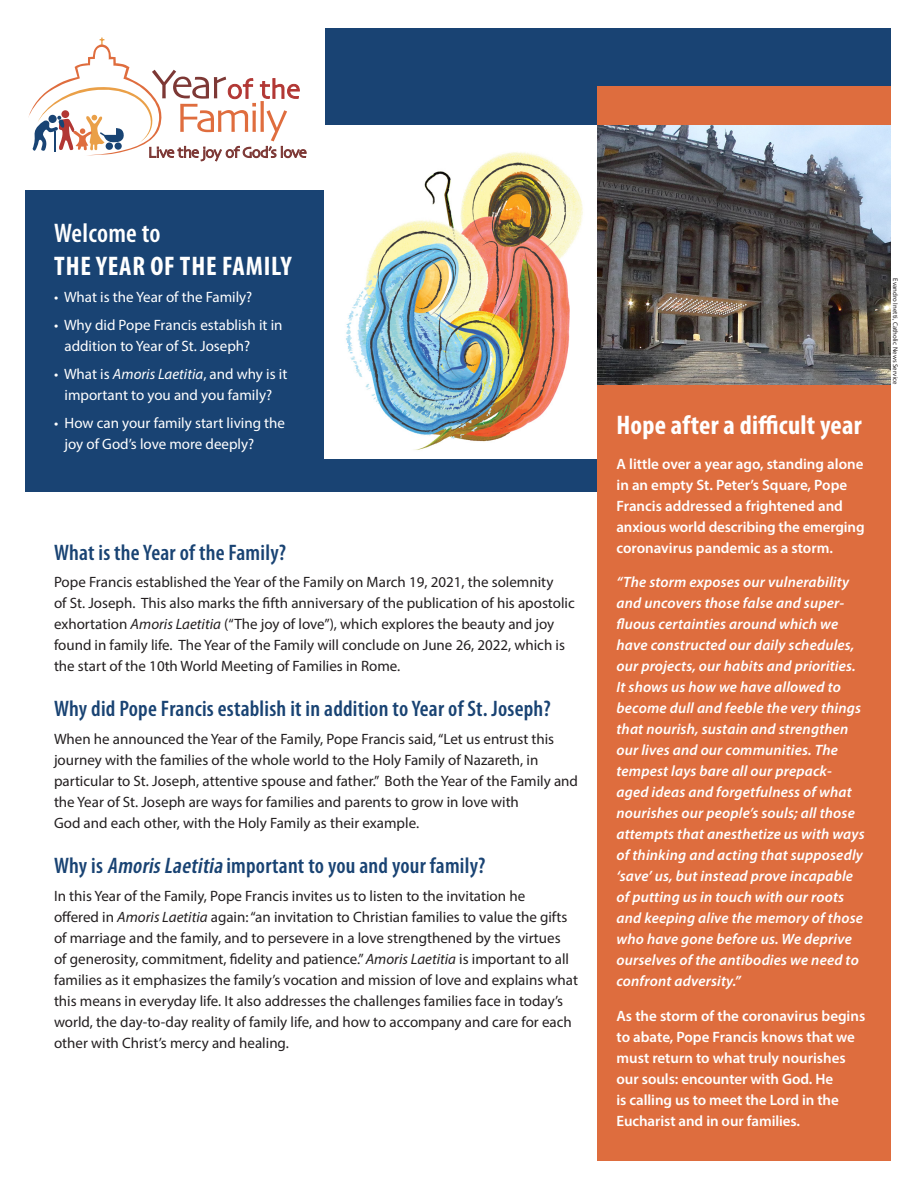
<style>
.page{position:relative;width:918px;height:1188px;background:#fff}
.page>*{position:absolute;margin:0;border:0;box-sizing:border-box;transform-origin:0 0}
.t1{font:700 condensed 27px/32.4px "Myriad Pro";letter-spacing:.03em;color:#fff}
.t2{font:700 condensed 27px "Myriad Pro";letter-spacing:.01em;color:#fff}
.t3{font:600 condensed 22.5px "Myriad Pro";letter-spacing:.01em;color:#194373}
.t4{font:15px/21px "Myriad Pro";color:#231f20}
.t5{font:italic 600 15px/21px "Myriad Pro";letter-spacing:.01em;color:#fff}
.t6{font:600 15px/21px "Myriad Pro";color:#fff}
.t7{font:15px/21px "Myriad Pro";color:#fff}
.t8{font:6.75px "Myriad Pro";letter-spacing:.01em;color:#231f20}
.s1{font-weight:600}
.s2{font-style:italic}
</style>
<div class="page">
<div style="left:325px;top:28px;width:566px;height:162px;background:#194373"></div>
<div style="left:25px;top:190px;width:572px;height:301px;background:#194373"></div>
<div style="left:324px;top:125px;width:274px;height:334px;background:#fff"></div>
<div style="left:597px;top:86px;width:294px;height:1075px;background:#de6d3e"></div>
<svg style="left:28px;top:38px;width:278px;height:123px"></svg>
<div style="left:106px;top:142px;width:7px;height:8px;background:#194474;border-radius:50%"></div>
<div style="left:115px;top:142px;width:7px;height:8px;background:#194474;border-radius:50%"></div>
<img style="left:346px;top:152px;width:237px;height:298px">
<img style="left:598px;top:125px;width:293px;height:260px">
<p class="t1" style="left:54px;top:216px;width:239px"><span class="s1">Welcome to<br></span>THE YEAR OF THE FAMILY</p>
<p class="t7" style="left:54px;top:287px;width:200px">• What is the Year of the Family?</p>
<p class="t7" style="left:64px;top:314px;width:220px;text-indent:-10px">• Why did Pope Francis establish it in addition to Year of St. Joseph?</p>
<p class="t7" style="left:54px;top:363px;width:235px;text-align:center">• What is <span class="s2">Amoris Laetitia</span>, and why is it important to you and you family?</p>
<p class="t7" style="left:64px;top:412px;width:222px;text-indent:-10px">• How can your family start living the joy of God’s love more deeply?</p>
<p class="t3" style="left:54px;top:538px;width:234px">What is the Year of the Family?</p>
<p class="t4" style="left:54px;top:572px;width:522px">Pope Francis established the Year of the Family on March 19, 2021, the solemnity<br>of St. Joseph. This also marks the fifth anniversary of the publication of his apostolic exhortation <span class="s2">Amoris Laetitia</span> (“The joy of love”), which explores the beauty and joy found in family life. The Year of the Family will conclude on June 26, 2022, which is the start of the 10th World Meeting of Families in Rome.</p>
<p class="t3" style="left:54px;top:695px;width:498px">Why did Pope Francis establish it in addition to Year of St. Joseph?</p>
<p class="t4" style="left:54px;top:728px;width:526px">When he announced the Year of the Family, Pope Francis said, “Let us entrust this journey with the families of the whole world to the Holy Family of Nazareth, in particular to St. Joseph, attentive spouse and father.” Both the Year of the Family and the Year of St. Joseph are ways for families and parents to grow in love with<br>God and each other, with the Holy Family as their example.</p>
<p class="t3" style="left:54px;top:852px;width:433px">Why is <span class="s2">AmorisLaetitia</span> important to you and your family?</p>
<p class="t4" style="left:54px;top:885px;width:525px">In this Year of the Family, Pope Francis invites us to listen to the invitation he<br>offered in <span class="s2">Amoris Laetitia</span> again: “an invitation to Christian families to value the gifts of marriage and the family, and to persevere in a love strengthened by the virtues<br>of generosity, commitment, fidelity and patience.” <span class="s2">Amoris Laetitia</span> is important to all families as it emphasizes the family’s vocation and mission of love and explains what this means in everyday life. It also addresses the challenges families face in today’s world, the day-to-day reality of family life, and how to accompany and care for each other with Christ’s mercy and healing.</p>
<p class="t2" style="left:616px;top:408px;width:247px">Hope after a difficult year</p>
<p class="t6" style="left:616px;top:453px;width:250px">A little over a year ago, standing alone in an empty St. Peter’s Square, Pope Francis addressed a frightened and anxious world describing the emerging coronavirus pandemic as a storm.</p>
<p class="t5" style="left:616px;top:571px;width:250px">“The storm exposes our vulnerability and uncovers those false and super&shy;fluous certainties around which we have constructed our daily schedules, our projects, our habits and priorities.<br>It shows us how we have allowed to become dull and feeble the very things that nourish, sustain and strengthen our lives and our communities. The tempest lays bare all our prepack&shy;aged ideas and forgetfulness of what nourishes our people’s souls; all those attempts that anesthetize us with ways of thinking and acting that supposedly ‘save’ us, but instead prove incapable of putting us in touch with our roots and keeping alive the memory of those who have gone before us. We deprive ourselves of the antibodies we need to confront adversity.”</p>
<p class="t6" style="left:616px;top:1005px;width:250px">As the storm of the coronavirus begins to abate, Pope Francis knows that we must return to what truly nourishes our souls: encounter with God. He<br>is calling us to meet the Lord in the Eucharist and in our families.</p>
<p class="t8" style="left:899px;top:278px;width:108px;rotate:90deg">Evandro Inetti, Catholic News Service</p>
</div>
